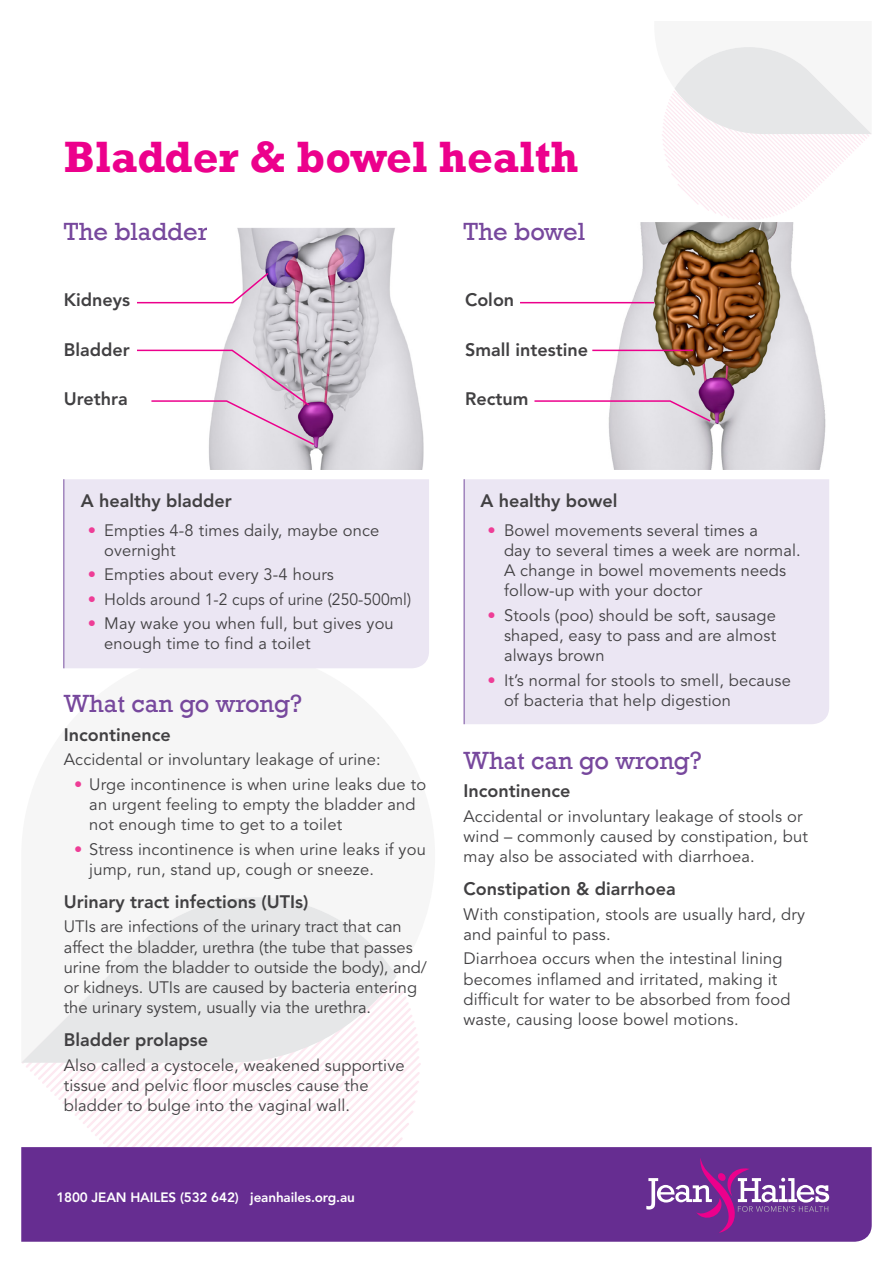
<style>
.page{position:relative;width:893px;height:1263px;background:#fff}
.page>*{position:absolute;margin:0;border:0;box-sizing:border-box;transform-origin:0 0}
.t1{font:700 45px "Rockwell";color:#ec008c}
.t2{font:25.5px "Rockwell";color:#77489d}
.t3{font:800 18px "Avenir LT Std";color:#414042}
.t4{font:16.5px/20.2px "Avenir LT Std";letter-spacing:.01em;color:#414042}
.t5{font:800 13.5px "Avenir LT Std";letter-spacing:-.01em;color:#fff}
.s1{color:#ee3d96}
</style>
<div class="page">
<svg style="left:662px;top:47px;width:210px;height:173px"></svg>
<div style="left:465px;top:479px;width:364px;height:245px;background:#ebe6f3"></div>
<svg style="left:22px;top:1063px;width:399px;height:84px"></svg>
<svg style="left:63px;top:668px;width:356px;height:395px;fill:#f6f6f6"></svg>
<svg style="left:21px;top:881px;width:375px;height:182px;fill:#e6e7e8"></svg>
<div style="left:65px;top:479px;width:364px;height:189px;background:#ebe6f3"></div>
<hr style="left:63px;top:479px;width:2px;height:189px;background:#a286be">
<div style="left:21px;top:1147px;width:851px;height:95px;background:#662d91"></div>
<svg style="left:646px;top:1157px;width:183px;height:76px"></svg>
<hr style="left:463px;top:479px;width:2px;height:245px;background:#a286be">
<img style="left:607px;top:223px;width:219px;height:247px">
<img style="left:209px;top:227px;width:215px;height:243px">
<hr style="left:592px;top:350px;width:101px;height:1px;background:#ec008c">
<hr style="left:520px;top:302px;width:134px;height:1px;background:#ec008c">
<svg style="left:534px;top:400px;width:178px;height:23px"></svg>
<svg style="left:137px;top:271px;width:133px;height:33px"></svg>
<svg style="left:137px;top:349px;width:179px;height:97px"></svg>
<h1 class="t1" style="left:64px;top:129px;width:516px">Bladder &amp; bowel health</h1>
<h2 class="t2" style="left:64px;top:217px;width:146px">The bladder</h2>
<p class="t3" style="left:64px;top:289px;width:68px">Kidneys</p>
<p class="t3" style="left:64px;top:339px;width:68px">Bladder</p>
<p class="t3" style="left:64px;top:388px;width:66px">Urethra</p>
<p class="t3" style="left:81px;top:490px;width:153px">A healthy bladder</p>
<p class="t4" style="left:104px;top:520px;width:277px;text-indent:-17px"><span class="s1">•</span> Empties 4-8 times daily, maybe once overnight</p>
<p class="t4" style="left:88px;top:565px;width:248px"><span class="s1">•</span> Empties about every 3-4 hours</p>
<p class="t4" style="left:88px;top:589px;width:325px"><span class="s1">•</span> Holds around 1-2 cups of urine (250-500ml)</p>
<p class="t4" style="left:104px;top:614px;width:291px;text-indent:-16px"><span class="s1">•</span> May wake you when full, but gives you enough time to find a toilet</p>
<h2 class="t2" style="left:64px;top:689px;width:240px">What can go wrong?</h2>
<p class="t3" style="left:64px;top:724px;width:109px">Incontinence</p>
<p class="t4" style="left:64px;top:750px;width:319px">Accidental or involuntary leakage of urine:</p>
<p class="t4" style="left:89px;top:774px;width:338px;text-indent:-15px"><span class="s1">•</span> Urge incontinence is when urine leaks due to an urgent feeling to empty the bladder and not enough time to get to a toilet</p>
<p class="t4" style="left:89px;top:839px;width:338px;text-indent:-15px"><span class="s1">•</span> Stress incontinence is when urine leaks if you jump, run, stand up, cough or sneeze.</p>
<p class="t3" style="left:64px;top:891px;width:246px">Urinary tract infections (UTIs)</p>
<p class="t4" style="left:64px;top:917px;width:365px">UTIs are infections of the urinary tract that can affect the bladder, urethra (the tube that passes urine from the bladder to outside the body), and/ or kidneys. UTIs are caused by bacteria entering the urinary system, usually via the urethra.</p>
<p class="t3" style="left:64px;top:1029px;width:146px">Bladder prolapse</p>
<p class="t4" style="left:64px;top:1055px;width:342px">Also called a cystocele, weakened supportive tissue and pelvic floor muscles cause the bladder to bulge into the vaginal wall.</p>
<p class="t5" style="left:56px;top:1189px;width:300px">1800 JEAN HAILES (532 642) jeanhailes.org.au</p>
<h2 class="t2" style="left:463px;top:217px;width:123px">The bowel</h2>
<p class="t3" style="left:465px;top:289px;width:51px">Colon</p>
<p class="t3" style="left:465px;top:339px;width:125px">Small intestine</p>
<p class="t3" style="left:465px;top:388px;width:65px">Rectum</p>
<p class="t3" style="left:480px;top:490px;width:138px">A healthy bowel</p>
<p class="t4" style="left:504px;top:520px;width:298px;text-indent:-16px"><span class="s1">•</span> Bowel movements several times a<br>day to several times a week are normal.<br>A change in bowel movements needs follow-up with your doctor</p>
<p class="t4" style="left:504px;top:606px;width:274px;text-align:justify;text-indent:-16px"><span class="s1">•</span> Stools (poo) should be soft, sausage shaped, easy to pass and are almost always brown</p>
<p class="t4" style="left:504px;top:671px;width:288px;text-indent:-16px"><span class="s1">•</span> It’s normal for stools to smell, because of bacteria that help digestion</p>
<h2 class="t2" style="left:463px;top:745px;width:240px">What can go wrong?</h2>
<p class="t3" style="left:463px;top:780px;width:109px">Incontinence</p>
<p class="t4" style="left:463px;top:806px;width:346px">Accidental or involuntary leakage of stools or wind – commonly caused by constipation, but may also be associated with diarrhoea.</p>
<p class="t3" style="left:463px;top:878px;width:214px">Constipation &amp; diarrhoea</p>
<p class="t4" style="left:463px;top:904px;width:343px">With constipation, stools are usually hard, dry and painful to pass.</p>
<p class="t4" style="left:463px;top:949px;width:329px">Diarrhoea occurs when the intestinal lining becomes inflamed and irritated, making it difficult for water to be absorbed from food waste, causing loose bowel motions.</p>
</div>
